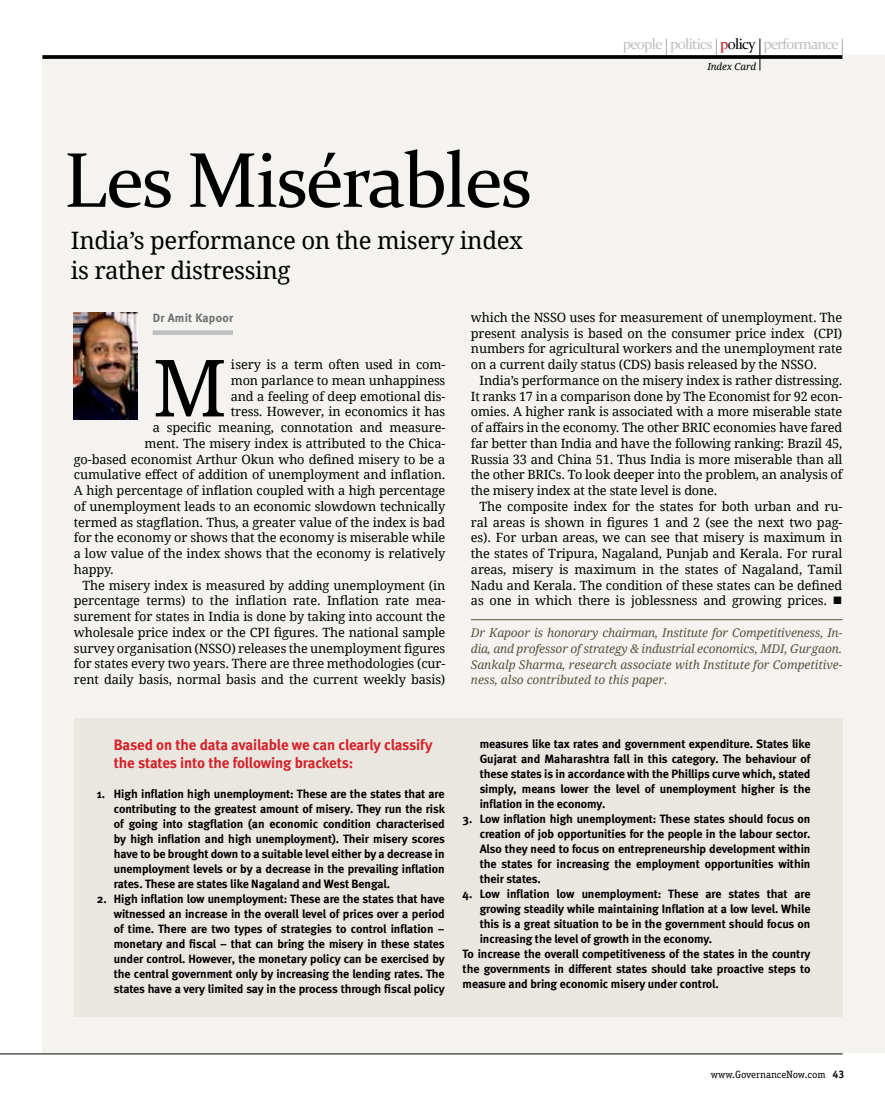
<style>
.page{position:relative;width:885px;height:1106px;background:#fff}
.page>*{position:absolute;margin:0;border:0;box-sizing:border-box;transform-origin:0 0}
.t1{font:78.9px "Droid Serif Pro";color:#000}
.t2{font:78px "Constantia";letter-spacing:-.025em;color:#000}
.t3{font:24px/30px "Droid Serif Pro";letter-spacing:-.015em;color:#000}
.t4{font:700 15px/18px "Meta";letter-spacing:-.01em;color:#d2232a}
.t5{font:15px "Constantia";letter-spacing:-.05em;color:#bcbec0}
.t6{font:12.75px/15.8px "Droid Serif Pro";letter-spacing:-.01em;color:#000;text-align:justify}
.t7{font:700 12px/15px "Meta";letter-spacing:-.005em;color:#000;text-align:justify}
.t8{font:italic 12px/15.8px "Droid Serif Pro";letter-spacing:-.005em;color:#5a5342;text-align:justify}
.t9{font:700 12px "Meta";letter-spacing:.02em;color:#6d6e71}
.t10{font:10.5px "Officina Serif Std";color:#000}
.t11{font:italic 9.75px "Droid Serif Pro";letter-spacing:-.01em;color:#000}
.s1{color:#c4161c}
.s2{color:#000}
.s3{font-weight:700;font-size:10.8px}
</style>
<div class="page">
<hr style="left:0;top:1053px;width:842px;height:1px;background:#000">
<div style="left:43px;top:55px;width:841px;height:997px;background:#f5f3f0"></div>
<div style="left:74px;top:718px;width:768px;height:298px;background:#eae6e0"></div>
<div style="left:153px;top:330px;width:80px;height:5px;background:#bcbec0"></div>
<hr style="left:471px;top:619px;width:371px;height:1px;background:#5a5342">
<img style="left:74px;top:313px;width:64px;height:106px">
<svg style="left:841px;top:39px;width:1px;height:16px"></svg>
<svg style="left:716px;top:39px;width:1px;height:16px"></svg>
<hr style="left:759px;top:39px;width:1px;height:31px;background:#000">
<svg style="left:666px;top:39px;width:1px;height:16px"></svg>
<svg style="left:42px;top:55px;width:800px;height:4px;background:#0e0e0e"></svg>
<h2 class="t2" style="left:64px;top:127px;width:469px">Les Misérables</h2>
<h3 class="t3" style="left:71px;top:225px;width:453px">India’s performance on the misery index is rather distressing</h3>
<p class="t5" style="left:622px;top:34px;width:217px">people politics <span class="s1">p</span><span class="s2">olicy</span> performance</p>
<p class="t11" style="left:707px;top:60px;width:50px">Index Card</p>
<p class="t9" style="left:153px;top:310px;width:82px">Dr Amit Kapoor</p>
<h1 class="t1" style="left:153px;top:334px;width:76px">M</h1>
<p class="t6" style="left:231px;top:356px;width:216px">isery is a term often used in com-</p>
<p class="t6" style="left:231px;top:372px;width:216px">mon parlance to mean unhappiness</p>
<p class="t6" style="left:231px;top:388px;width:216px">and a feeling of deep emotional dis-</p>
<p class="t6" style="left:231px;top:403px;width:216px">tress. However, in economics it has</p>
<p class="t6" style="left:153px;top:419px;width:294px">a specific meaning, connotation and measure-</p>
<p class="t6" style="left:144px;top:435px;width:302px">ment. The misery index is attributed to the Chica-</p>
<p class="t6" style="left:74px;top:451px;width:373px">go-based economist Arthur Okun who defined misery to be a</p>
<p class="t6" style="left:74px;top:466px;width:373px">cumulative effect of addition of unemployment and inflation.</p>
<p class="t6" style="left:74px;top:482px;width:373px">A high percentage of inflation coupled with a high percentage</p>
<p class="t6" style="left:74px;top:498px;width:373px">of unemployment leads to an economic slowdown technically</p>
<p class="t6" style="left:74px;top:514px;width:373px">termed as stagflation. Thus, a greater value of the index is bad</p>
<p class="t6" style="left:74px;top:529px;width:373px">for the economy or shows that the economy is miserable while</p>
<p class="t6" style="left:74px;top:545px;width:373px">a low value of the index shows that the economy is relatively</p>
<p class="t6" style="left:74px;top:561px;width:41px">happy.</p>
<p class="t6" style="left:82px;top:577px;width:364px">The misery index is measured by adding unemployment (in</p>
<p class="t6" style="left:74px;top:592px;width:373px">percentage terms) to the inflation rate. Inflation rate mea-</p>
<p class="t6" style="left:74px;top:608px;width:373px">surement for states in India is done by taking into account the</p>
<p class="t6" style="left:74px;top:624px;width:373px">wholesale price index or the CPI figures. The national sample</p>
<p class="t6" style="left:74px;top:640px;width:373px">survey organisation (NSSO) releases the unemployment figures</p>
<p class="t6" style="left:74px;top:655px;width:373px">for states every two years. There are three methodologies (cur-</p>
<p class="t6" style="left:74px;top:671px;width:373px">rent daily basis, normal basis and the current weekly basis)</p>
<p class="t6" style="left:471px;top:309px;width:373px">which the NSSO uses for measurement of unemployment. The present analysis is based on the consumer price index (CPI) numbers for agricultural workers and the unemployment rate on a current daily status (CDS) basis released by the NSSO.</p>
<p class="t6" style="left:471px;top:372px;width:373px;text-indent:9px">India’s performance on the misery index is rather distressing.<br>It ranks 17 in a comparison done by The Economist for 92 econ&shy;omies. A higher rank is associated with a more miserable state of affairs in the economy. The other BRIC economies have fared far better than India and have the following ranking: Brazil 45, Russia 33 and China 51. Thus India is more miserable than all the other BRICs. To look deeper into the problem, an analysis of the misery index at the state level is done.</p>
<p class="t6" style="left:471px;top:498px;width:373px;text-indent:9px">The composite index for the states for both urban and ru&shy;ral areas is shown in figures 1 and 2 (see the next two pag&shy;es). For urban areas, we can see that misery is maximum in the states of Tripura, Nagaland, Punjab and Kerala. For rural areas, misery is maximum in the states of Nagaland, Tamil Nadu and Kerala. The condition of these states can be defined as one in which there is joblessness and growing prices. ■</p>
<p class="t8" style="left:471px;top:624px;width:373px">Dr Kapoor is honorary chairman, Institute for Competitiveness, In&shy;dia, and professor of strategy &amp; industrial economics, MDI, Gurgaon.<br>Sankalp Sharma, research associate with Institute for Competitive&shy;ness, also contributed to this paper.</p>
<p class="t4" style="left:114px;top:735px;width:320px">Based on the data available we can clearly classify the states into the following brackets:</p>
<p class="t7" style="left:114px;top:786px;width:332px;text-indent:-17px">1. High inflation high unemployment: These are the states that are contributing to the greatest amount of misery. They run the risk of going into stagflation (an economic condition characterised by high inflation and high unemployment). Their misery scores have to be brought down to a suitable level either by a decrease in unemployment levels or by a decrease in the prevailing inflation rates. These are states like Nagaland and West Bengal.</p>
<p class="t7" style="left:114px;top:891px;width:332px;text-indent:-17px">2. High inflation low unemployment: These are the states that have witnessed an increase in the overall level of prices over a period of time. There are two types of strategies to control inflation – monetary and fiscal – that can bring the misery in these states under control. However, the monetary policy can be exercised by the central government only by increasing the lending rates. The states have a very limited say in the process through fiscal policy</p>
<p class="t7" style="left:479px;top:736px;width:332px">measures like tax rates and government expenditure. States like Gujarat and Maharashtra fall in this category. The behaviour of these states is in accordance with the Phillips curve which, stated simply, means lower the level of unemployment higher is the inflation in the economy.</p>
<p class="t7" style="left:479px;top:811px;width:332px;text-indent:-17px">3. Low inflation high unemployment: These states should focus on creation of job opportunities for the people in the labour sector.<br>Also they need to focus on entrepreneurship development within the states for increasing the employment opportunities within their states.</p>
<p class="t7" style="left:462px;top:886px;width:349px">4. Low inflation low unemployment: These are states that are</p>
<p class="t7" style="left:479px;top:901px;width:332px">growing steadily while maintaining Inflation at a low level. While</p>
<p class="t7" style="left:479px;top:916px;width:332px">this is a great situation to be in the government should focus on</p>
<p class="t7" style="left:479px;top:931px;width:234px">increasing the level of growth in the economy.</p>
<p class="t7" style="left:462px;top:946px;width:349px">To increase the overall competitiveness of the states in the country</p>
<p class="t7" style="left:462px;top:961px;width:349px">the governments in different states should take proactive steps to</p>
<p class="t7" style="left:462px;top:976px;width:258px">measure and bring economic misery under control.</p>
<p class="t10" style="left:710px;top:1068px;width:135px">www.GovernanceNow.com <span class="s3">43</span></p>
</div>
